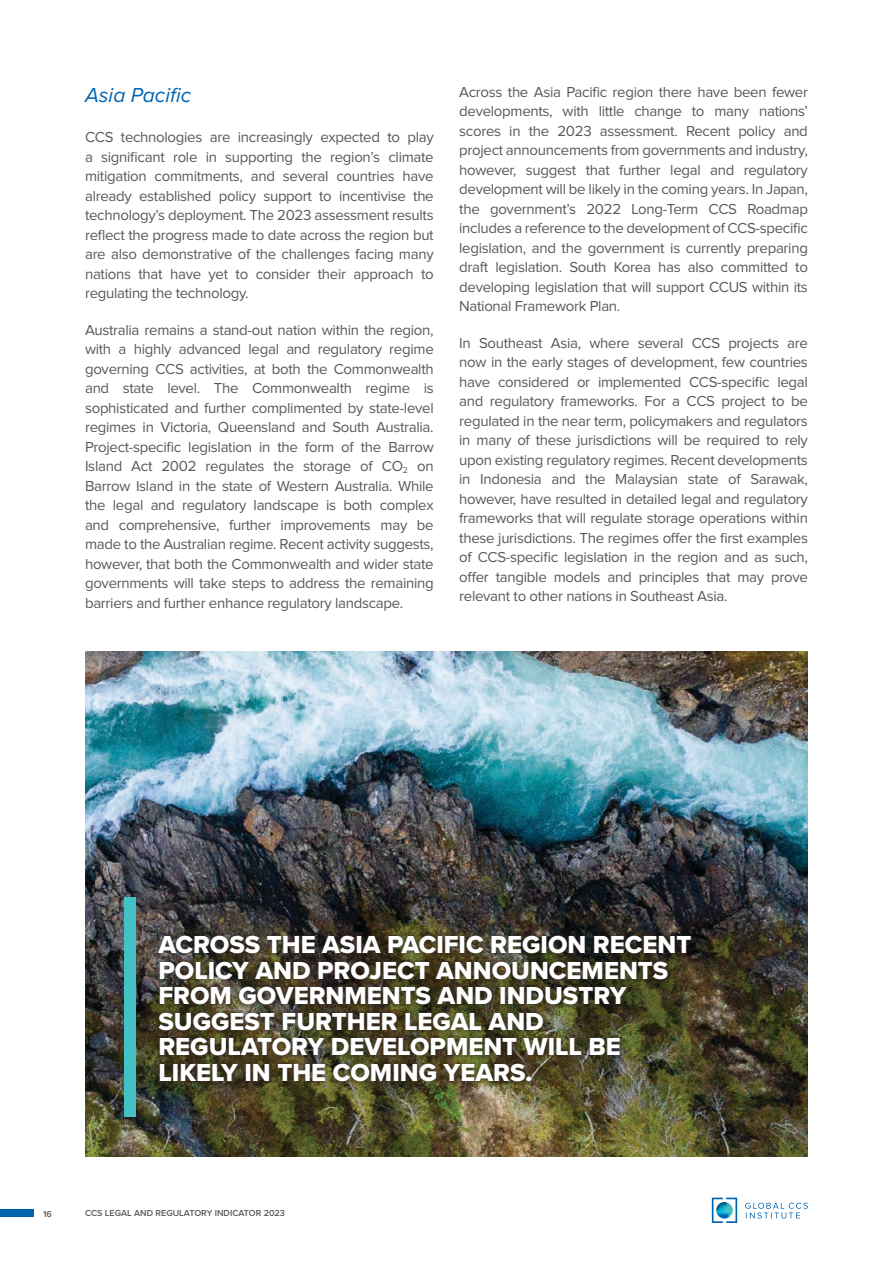
<style>
.page{position:relative;width:893px;height:1263px;background:#fff}
.page>*{position:absolute;margin:0;border:0;box-sizing:border-box;transform-origin:0 0}
.t1{font:25.5px/25.5px "Proxima Nova Extrabld";color:#fff}
.t2{font:italic 21px "Proxima Nova";color:#0064b1}
.t3{font:15px/19.5px "Proxima Nova";letter-spacing:-.02em;color:#58595b;text-align:justify}
.t4{font:600 9px "Proxima Nova";color:#58595b}
</style>
<div class="page">
<div style="left:0;top:1209px;width:34px;height:7px;background:#0064b1"></div>
<svg style="left:712px;top:1197px;width:96px;height:26px"></svg>
<svg style="left:716px;top:1202px;width:17px;height:16px"></svg>
<img style="left:85px;top:651px;width:723px;height:506px">
<div style="left:124px;top:897px;width:11px;height:219px;background:#43c1c7"></div>
<div style="left:153px;top:931px;width:542px;height:155px;background:#231f20;opacity:.6"></div>
<h2 class="t2" style="left:85px;top:79px;width:108px">Asia Pacific</h2>
<p class="t3" style="left:85px;top:128px;width:350px">CCS technologies are increasingly expected to play a significant role in supporting the region’s climate mitigation commitments, and several countries have already established policy support to incentivise the technology’s deployment. The 2023 assessment results reflect the progress made to date across the region but are also demonstrative of the challenges facing many nations that have yet to consider their approach to regulating the technology.</p>
<p class="t3" style="left:85px;top:320px;width:350px">Australia remains a stand-out nation within the region, with a highly advanced legal and regulatory regime governing CCS activities, at both the Commonwealth and state level. The Commonwealth regime is sophisticated and further complimented by state-level regimes in Victoria, Queensland and South Australia.<br>Project-specific legislation in the form of the Barrow Island Act 2002 regulates the storage of CO<sub>2</sub> on Barrow Island in the state of Western Australia. While the legal and regulatory landscape is both complex and comprehensive, further improvements may be made to the Australian regime. Recent activity suggests, however, that both the Commonwealth and wider state governments will take steps to address the remaining barriers and further enhance regulatory landscape.</p>
<p class="t3" style="left:459px;top:83px;width:350px">Across the Asia Pacific region there have been fewer developments, with little change to many nations’ scores in the 2023 assessment. Recent policy and project announcements from governments and industry, however, suggest that further legal and regulatory development will be likely in the coming years. In Japan, the government’s 2022 Long-Term CCS Roadmap includes a reference to the development of CCS-specific legislation, and the government is currently preparing draft legislation. South Korea has also committed to developing legislation that will support CCUS within its National Framework Plan.</p>
<p class="t3" style="left:459px;top:334px;width:350px">In Southeast Asia, where several CCS projects are now in the early stages of development, few countries have considered or implemented CCS-specific legal and regulatory frameworks. For a CCS project to be regulated in the near term, policymakers and regulators in many of these jurisdictions will be required to rely upon existing regulatory regimes. Recent developments in Indonesia and the Malaysian state of Sarawak, however, have resulted in detailed legal and regulatory frameworks that will regulate storage operations within these jurisdictions. The regimes offer the first examples of CCS-specific legislation in the region and as such, offer tangible models and principles that may prove relevant to other nations in Southeast Asia.</p>
<h1 class="t1" style="left:158px;top:931px;width:534px">ACROSS THE ASIA PACIFIC REGION RECENT<br>POLICY AND PROJECT ANNOUNCEMENTS<br>FROM GOVERNMENTS AND INDUSTRY<br>SUGGEST FURTHER LEGAL AND<br>REGULATORY DEVELOPMENT WILL BE<br>LIKELY IN THE COMING YEARS.</h1>
<p class="t4" style="left:43px;top:1207px;width:10px">16</p>
<p class="t4" style="left:85px;top:1206px;width:202px">CCS LEGAL AND REGULATORY INDICATOR 2023</p>
</div>
